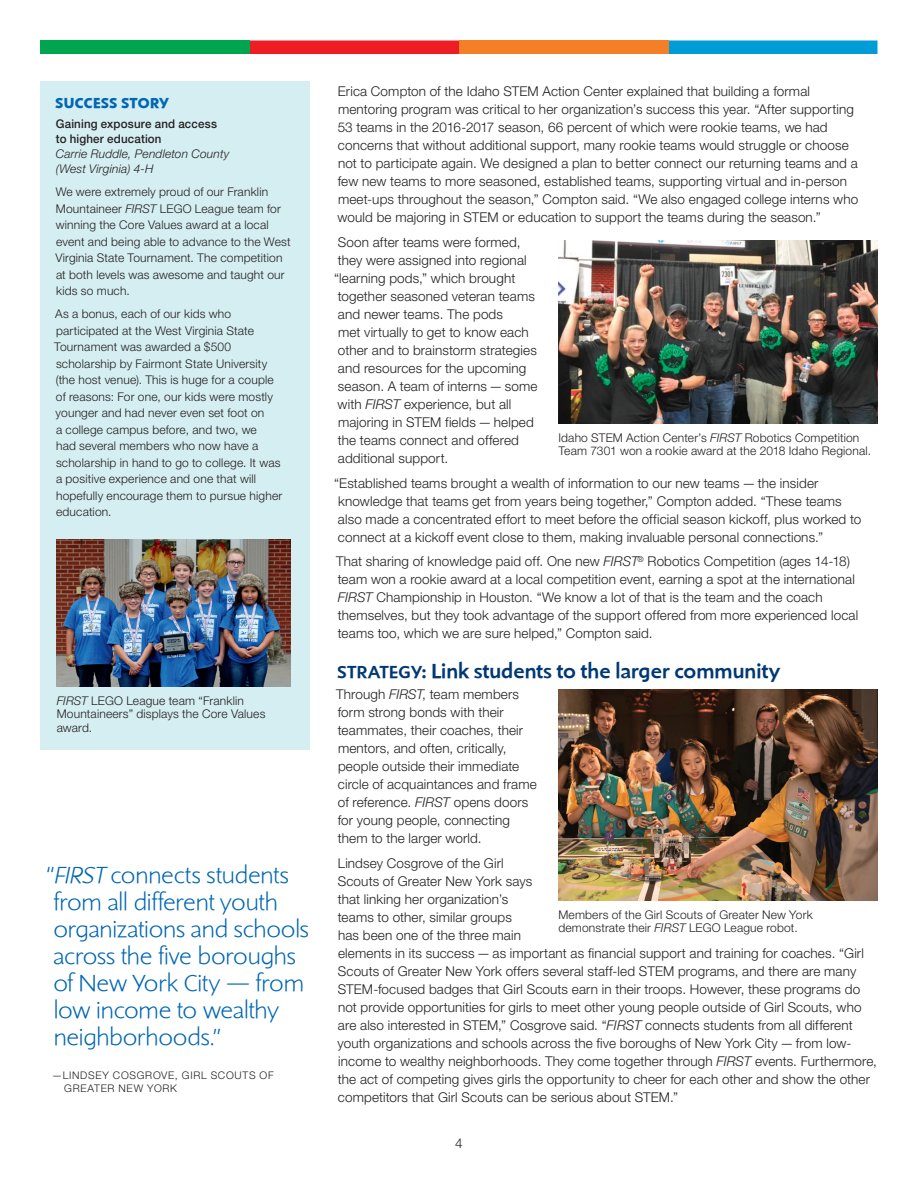
<style>
.page{position:relative;width:918px;height:1188px;background:#fff}
.page>*{position:absolute;margin:0;border:0;box-sizing:border-box;transform-origin:0 0}
.t1{font:300 24px/27px "Shinn RR";letter-spacing:-.01em;color:#0166b3}
.t2{font:500 21px "Shinn RR";letter-spacing:.005em;color:#013874}
.t3{font:700 15px "Shinn RR";letter-spacing:.035em;color:#0166b3}
.t4{font:300 13.5px/18px "Helvetica Neue";letter-spacing:.01em;color:#231f20}
.t5{font:300 12px/16.5px "Helvetica Neue";letter-spacing:.015em;color:#231f20}
.t6{font:italic 300 12px/15px "Helvetica Neue";letter-spacing:.015em;color:#231f20}
.t7{font:500 12px/15px "Helvetica Neue";letter-spacing:.015em;color:#231f20;scale:.96 1}
.t8{font:300 10.5px/13.5px "Helvetica Neue";letter-spacing:.07em;color:#231f20}
.s1{font-style:italic}
.s2{font-size:18px}
</style>
<div class="page">
<svg style="left:668px;top:40px;width:210px;height:14px;background:#0a9fd6"></svg>
<div style="left:459px;top:40px;width:209px;height:14px;background:#f47f26"></div>
<div style="left:250px;top:40px;width:209px;height:14px;background:#ee1d23"></div>
<div style="left:40px;top:40px;width:210px;height:14px;background:#00a54f"></div>
<img style="left:558px;top:240px;width:320px;height:184px">
<img style="left:558px;top:689px;width:320px;height:212px">
<div style="left:40px;top:81px;width:270px;height:669px;background:#d5eef1"></div>
<img style="left:57px;top:540px;width:233px;height:147px">
<p class="t3" style="left:56px;top:94px;width:115px">SUCCESS STORY</p>
<p class="t7" style="left:56px;top:116px;width:169px">Gaining exposure and access to higher education</p>
<p class="t6" style="left:56px;top:146px;width:175px">Carrie Ruddle, Pendleton County (West Virginia) 4-H</p>
<p class="t5" style="left:55px;top:183px;width:237px">We were extremely proud of our Franklin Mountaineer <span class="s1">FIRST</span> LEGO League team for winning the Core Values award at a local event and being able to advance to the West Virginia State Tournament. The competition at both levels was awesome and taught our kids so much.</p>
<p class="t5" style="left:54px;top:306px;width:229px">As a bonus, each of our kids who participated at the West Virginia State Tournament was awarded a $500 scholarship by Fairmont State University (the host venue). This is huge for a couple of reasons: For one, our kids were mostly younger and had never even set foot on<br>a college campus before, and two, we<br>had several members who now have a scholarship in hand to go to college. It was a positive experience and one that will hopefully encourage them to pursue higher education.</p>
<p class="t5" style="left:57px;top:693px;width:210px;line-height:13.5px"><span class="s1">FIRST</span> LEGO League team “Franklin<br>Mountaineers” displays the Core Values award.</p>
<h1 class="t1" style="left:46px;top:861px;width:264px">“<span class="s1">FIRST</span> connects students from all different youth organizations and schools across the five boroughs of New York City — from low income to wealthy neighborhoods.”</h1>
<p class="t8" style="left:64px;top:1068px;width:211px;text-indent:-12px">—LINDSEY COSGROVE, GIRL SCOUTS OF<br>GREATER NEW YORK</p>
<p class="t4" style="left:338px;top:82px;width:522px">Erica Compton of the Idaho STEM Action Center explained that building a formal mentoring program was critical to her organization’s success this year. “After supporting 53 teams in the 2016-2017 season, 66 percent of which were rookie teams, we had concerns that without additional support, many rookie teams would struggle or choose not to participate again. We designed a plan to better connect our returning teams and a few new teams to more seasoned, established teams, supporting virtual and in-person meet-ups throughout the season,” Compton said. “We also engaged college interns who would be majoring in STEM or education to support the teams during the season.”</p>
<p class="t4" style="left:334px;top:233px;width:205px">Soon after teams were formed, they were assigned into regional “learning pods,” which brought together seasoned veteran teams and newer teams. The pods<br>met virtually to get to know each other and to brainstorm strategies and resources for the upcoming season. A team of interns — some with <span class="s1">FIRST</span> experience, but all majoring in STEM fields — helped the teams connect and offered additional support.</p>
<p class="t4" style="left:334px;top:473px;width:529px">“Established teams brought a wealth of information to our new teams — the insider knowledge that teams get from years being together,” Compton added. “These teams also made a concentrated effort to meet before the official season kickoff, plus worked to connect at a kickoff event close to them, making invaluable personal connections.”</p>
<p class="t4" style="left:336px;top:552px;width:524px">That sharing of knowledge paid off. One new <span class="s1">FIRST</span><sup>®</sup> Robotics Competition (ages 14-18) team won a rookie award at a local competition event, earning a spot at the international <span class="s1">FIRST</span> Championship in Houston. “We know a lot of that is the team and the coach themselves, but they took advantage of the support offered from more experienced local teams too, which we are sure helped,” Compton said.</p>
<h2 class="t2" style="left:338px;top:658px;width:444px"><span class="s2">STRATEGY</span>: Link students to the larger community</h2>
<p class="t4" style="left:336px;top:685px;width:202px">Through <span class="s1">FIRST</span>, team members form strong bonds with their teammates, their coaches, their mentors, and often, critically, people outside their immediate circle of acquaintances and frame of reference. <span class="s1">FIRST</span> opens doors for young people, connecting them to the larger world.</p>
<p class="t4" style="left:338px;top:854px;width:541px">Lindsey Cosgrove of the Girl<br>Scouts of Greater New York says<br>that linking her organization’s<br>teams to other, similar groups<br>has been one of the three main<br>elements in its success — as important as financial support and training for coaches. “Girl Scouts of Greater New York offers several staff-led STEM programs, and there are many STEM-focused badges that Girl Scouts earn in their troops. However, these programs do not provide opportunities for girls to meet other young people outside of Girl Scouts, who are also interested in STEM,” Cosgrove said. “<span class="s1">FIRST</span> connects students from all different youth organizations and schools across the five boroughs of New York City — from low&shy;income to wealthy neighborhoods. They come together through <span class="s1">FIRST</span> events. Furthermore, the act of competing gives girls the opportunity to cheer for each other and show the other competitors that Girl Scouts can be serious about STEM.”</p>
<p class="t5" style="left:558px;top:431px;width:314px;line-height:13.5px">Idaho STEM Action Center’s <span class="s1">FIRST</span> Robotics Competition<br>Team 7301 won a rookie award at the 2018 Idaho Regional.</p>
<p class="t5" style="left:558px;top:907px;width:256px;line-height:13.5px">Members of the Girl Scouts of Greater New York demonstrate their <span class="s1">FIRST</span> LEGO League robot.</p>
<p class="t4" style="left:455px;top:1133px;width:9px">4</p>
</div>
